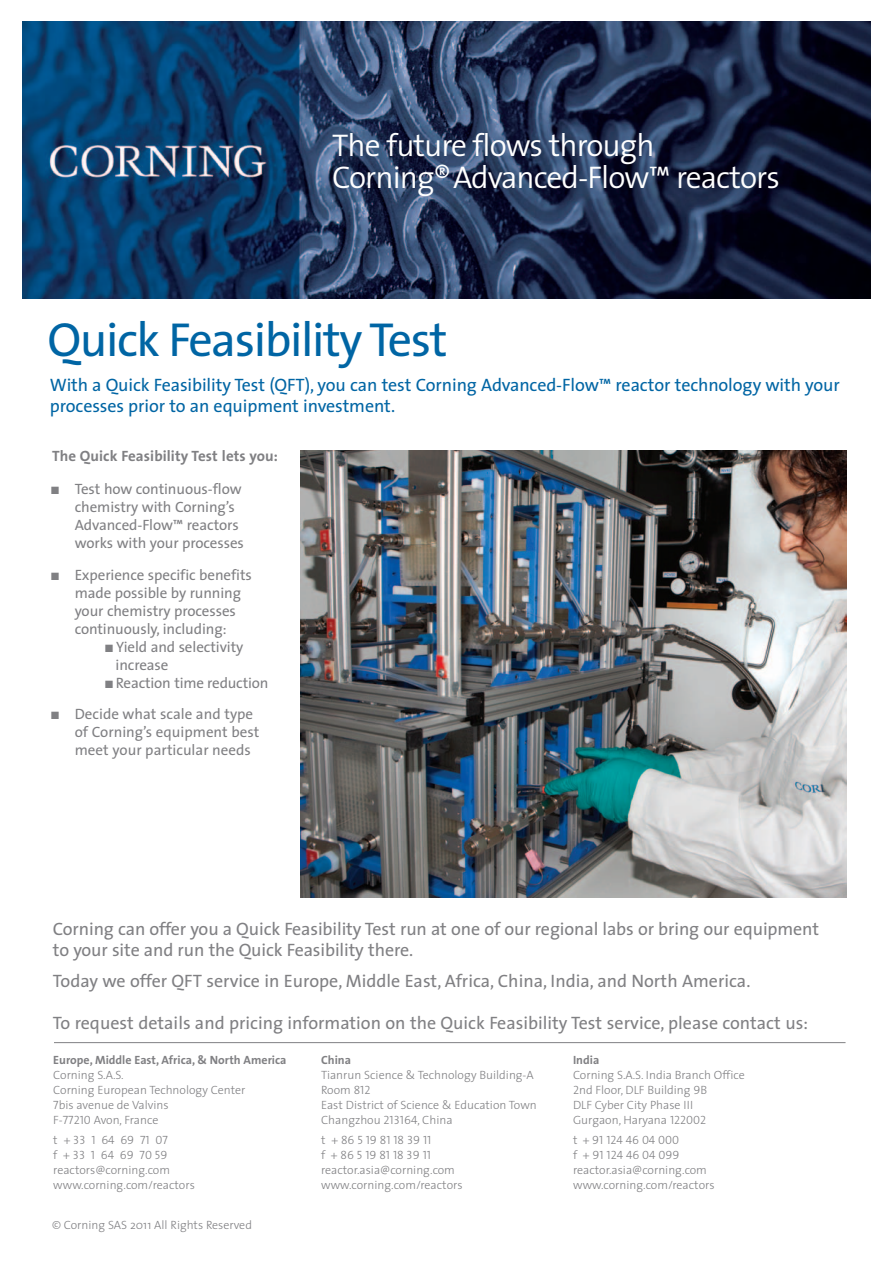
<style>
.page{position:relative;width:893px;height:1263px;background:#fff}
.page>*{position:absolute;margin:0;border:0;box-sizing:border-box;transform-origin:0 0}
.t1{font:48px "The Sans";letter-spacing:-.03em;color:#0065a4}
.t2{font:300 31.5px/31.5px "The Sans";letter-spacing:-.03em;color:#fff}
.t3{font:18px/21px "The Sans";letter-spacing:-.005em;color:#808083}
.t4{font:18px/21px "The Sans";letter-spacing:-.005em;color:#0065a4}
.t5{font:15px/18px "The Sans";letter-spacing:-.005em;color:#808083}
.t6{font:700 15px "The Sans";letter-spacing:.005em;color:#808083}
.t7{font:300 12px/15px "The Sans";color:#808083}
.t8{font:12px/15px "The Sans Light Caps";color:#808083}
.t9{font:700 12px "The Sans";color:#808083}
.s1{font-family:"The Sans Light Caps";font-weight:400}
.s2{font-family:"The Sans";font-weight:300}
</style>
<div class="page">
<img style="left:23px;top:22px;width:848px;height:277px">
<img style="left:301px;top:450px;width:545px;height:447px">
<hr style="left:54px;top:1042px;width:791px;height:1px;background:#808083">
<h2 class="t2" style="left:332px;top:134px;width:449px">The future flows through<br>Corning®Advanced-Flow™ reactors</h2>
<h1 class="t1" style="left:48px;top:321px;width:401px">Quick Feasibility Test</h1>
<h3 class="t4" style="left:50px;top:376px;width:791px">With a Quick Feasibility Test (QFT), you can test Corning Advanced-Flow™ reactor technology with your processes prior to an equipment investment.</h3>
<p class="t6" style="left:52px;top:450px;width:227px">The Quick Feasibility Test lets you:</p>
<p class="t5" style="left:75px;top:482px;width:171px;text-indent:-24px">■ Test how continuous-flow chemistry with Corning’s<br>Advanced-Flow™ reactors works with your processes</p>
<p class="t5" style="left:75px;top:567px;width:179px;text-indent:-24px">■ Experience specific benefits made possible by running your chemistry processes continuously, including:</p>
<p class="t5" style="left:116px;top:639px;width:129px;text-indent:-11px">■ Yield and selectivity increase</p>
<p class="t5" style="left:105px;top:675px;width:165px">■ Reaction time reduction</p>
<p class="t5" style="left:75px;top:707px;width:186px;text-indent:-24px">■ Decide what scale and type of Corning’s equipment best meet your particular needs</p>
<h3 class="t3" style="left:53px;top:920px;width:768px">Corning can offer you a Quick Feasibility Test run at one of our regional labs or bring our equipment to your site and run the Quick Feasibility there.</h3>
<h3 class="t3" style="left:53px;top:972px;width:699px">Today we offer QFT service in Europe, Middle East, Africa, China, India, and North America.</h3>
<h3 class="t3" style="left:53px;top:1014px;width:757px">To request details and pricing information on the Quick Feasibility Test service, please contact us:</h3>
<p class="t9" style="left:53px;top:1055px;width:235px">Europe, Middle East, Africa, &amp; North America</p>
<p class="t7" style="left:53px;top:1069px;width:194px">Corning S.A.S.<br>Corning European Technology Center<br><span class="s1">7</span>bis avenue de Valvins<br>F-<span class="s1">77210</span> Avon, France</p>
<p class="t8" style="left:53px;top:1133px;width:116px"><span class="s2">t +</span> 33 1 64 69 71 07 <span class="s2">f +</span> 33 1 64 69 70 59</p>
<p class="t7" style="left:53px;top:1163px;width:143px">reactors@corning.com www.corning.com/reactors</p>
<p class="t7" style="left:52px;top:1218px;width:201px">© Corning SAS 2011 All Rights Reserved</p>
<p class="t9" style="left:321px;top:1055px;width:31px">China</p>
<p class="t7" style="left:321px;top:1069px;width:217px">Tianrun Science &amp; Technology Building-A<br>Room <span class="s1">812<br></span>East District of Science &amp; Education Town<br>Changzhou <span class="s1">213164</span>, China</p>
<p class="t8" style="left:321px;top:1133px;width:112px"><span class="s2">t +</span> 86 5 19 81 18 39 11 <span class="s2">f +</span> 86 5 19 81 18 39 11</p>
<p class="t7" style="left:321px;top:1163px;width:143px">reactor.asia@corning.com www.corning.com/reactors</p>
<p class="t9" style="left:573px;top:1055px;width:28px">India</p>
<p class="t7" style="left:573px;top:1069px;width:173px">Corning S.A.S. India Branch Office<br><span class="s1">2</span>nd Floor, DLF Building <span class="s1">9</span>B<br>DLF Cyber City Phase III<br>Gurgaon, Haryana <span class="s1">122002</span></p>
<p class="t8" style="left:573px;top:1133px;width:108px"><span class="s2">t +</span> 91 124 46 04 000 <span class="s2">f +</span> 91 124 46 04 099</p>
<p class="t7" style="left:573px;top:1163px;width:143px">reactor.asia@corning.com www.corning.com/reactors</p>
</div>
